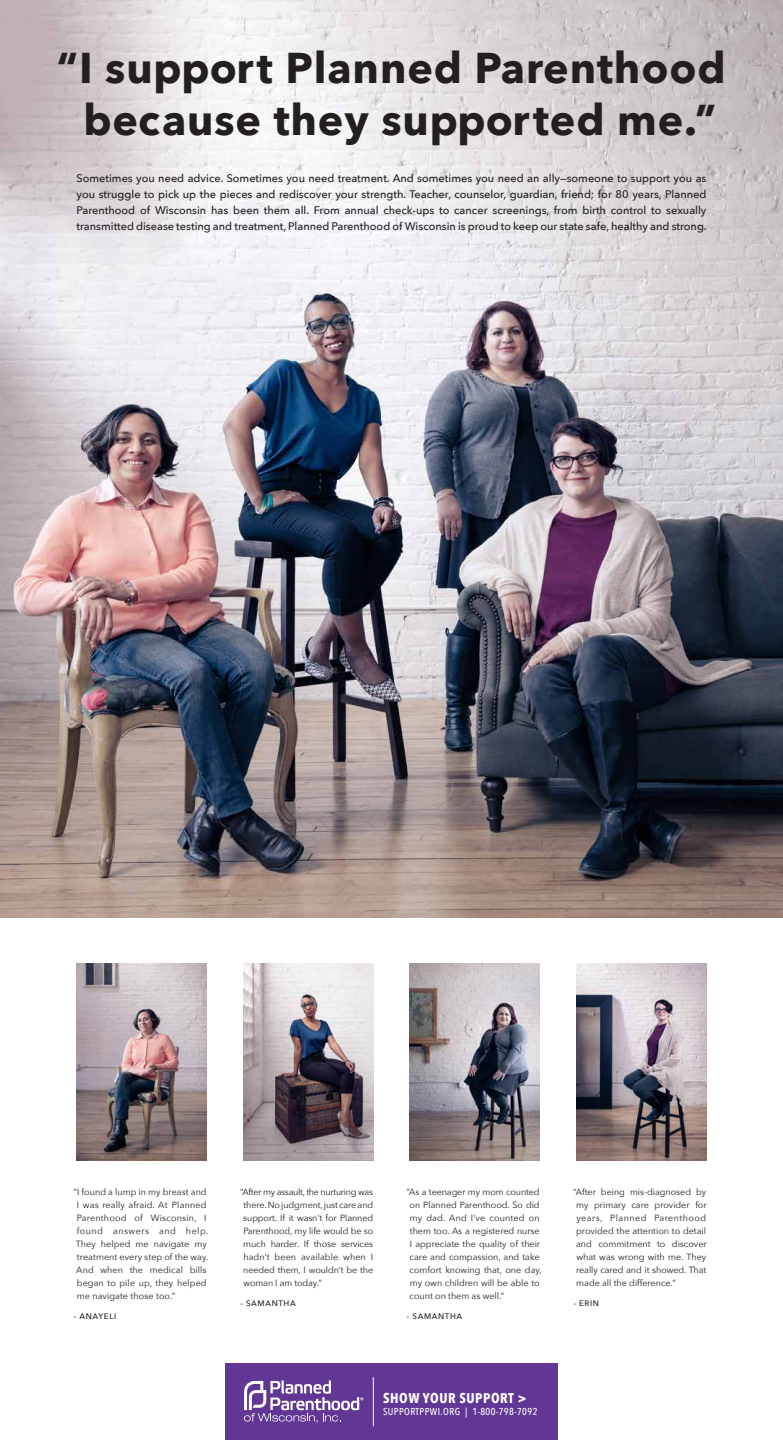
<style>
.page{position:relative;width:783px;height:1440px;background:#fff}
.page>*{position:absolute;margin:0;border:0;box-sizing:border-box;transform-origin:0 0}
.t1{font:700 43px/52px "Avenir Next";letter-spacing:.02em;color:#231f20;text-align:center}
.t2{font:700 14px "Avenir Next Condensed";letter-spacing:.04em;color:#fff}
.t3{font:500 11px/16px "Avenir Next";color:#231f20;text-align:justify}
.t4{font:500 10px "Avenir Next Condensed";letter-spacing:.04em;color:#fff}
.t5{font:9px/13px "Avenir Next";color:#231f20}
.t6{font:500 8px "Avenir Next";letter-spacing:.075em;color:#231f20}
</style>
<div class="page">
<img style="left:0;top:0;width:783px;height:918px">
<img style="left:576px;top:964px;width:130px;height:196px">
<img style="left:243px;top:964px;width:131px;height:196px">
<img style="left:410px;top:964px;width:130px;height:196px">
<img style="left:76px;top:964px;width:131px;height:196px">
<div style="left:225px;top:1364px;width:333px;height:76px;background:#623695"></div>
<hr style="left:373px;top:1377px;width:1px;height:49px;background:#fff">
<svg style="left:244px;top:1381px;width:119px;height:42px"></svg>
<h1 class="t1" style="left:56px;top:42px;width:671px">“I support Planned Parenthood because they supported me.”</h1>
<p class="t3" style="left:77px;top:170px;width:632px">Sometimes you need advice. Sometimes you need treatment. And sometimes you need an ally—someone to support you as you struggle to pick up the pieces and rediscover your strength. Teacher, counselor, guardian, friend; for 80 years, Planned Parenthood of Wisconsin has been them all. From annual check-ups to cancer screenings, from birth control to sexually transmitted disease testing and treatment, Planned Parenthood of Wisconsin is proud to keep our state safe, healthy and strong.</p>
<p class="t5" style="left:74px;top:1185px;width:137px">“I found a lump in my breast and<br>I was really afraid. At Planned<br>Parenthood of Wisconsin, I found answers and help.<br>They helped me navigate my treatment every step of the way.<br>And when the medical bills began to pile up, they helped me navigate those too.“</p>
<p class="t6" style="left:74px;top:1310px;width:44px">- ANAYELI</p>
<p class="t5" style="left:243px;top:1185px;width:131px;text-align:justify;text-indent:-3px">“After my assault, the nurturing was there. No judgment, just care and support. If it wasn’t for Planned Parenthood, my life would be so much harder. If those services hadn’t been available when I needed them, I wouldn’t be the woman I am today.”</p>
<p class="t6" style="left:240px;top:1297px;width:57px">- SAMANTHA</p>
<p class="t5" style="left:410px;top:1185px;width:134px;text-indent:-3px">“As a teenager my mom counted on Planned Parenthood. So did my dad. And I’ve counted on them too. As a registered nurse<br>I appreciate the quality of their care and compassion, and take comfort knowing that, one day, my own children will be able to count on them as well.”</p>
<p class="t6" style="left:407px;top:1310px;width:57px">- SAMANTHA</p>
<h2 class="t2" style="left:383px;top:1389px;width:145px">SHOW YOUR SUPPORT &gt;</h2>
<p class="t4" style="left:383px;top:1405px;width:156px">SUPPORTPPWI.ORG | 1-800-798-7092</p>
<p class="t5" style="left:576px;top:1185px;width:132px;text-align:justify;text-indent:-3px">“After being mis-diagnosed by my primary care provider for years, Planned Parenthood provided the attention to detail and commitment to discover what was wrong with me. They really cared and it showed. That made all the difference.”</p>
<p class="t6" style="left:573px;top:1297px;width:27px">- ERIN</p>
</div>
